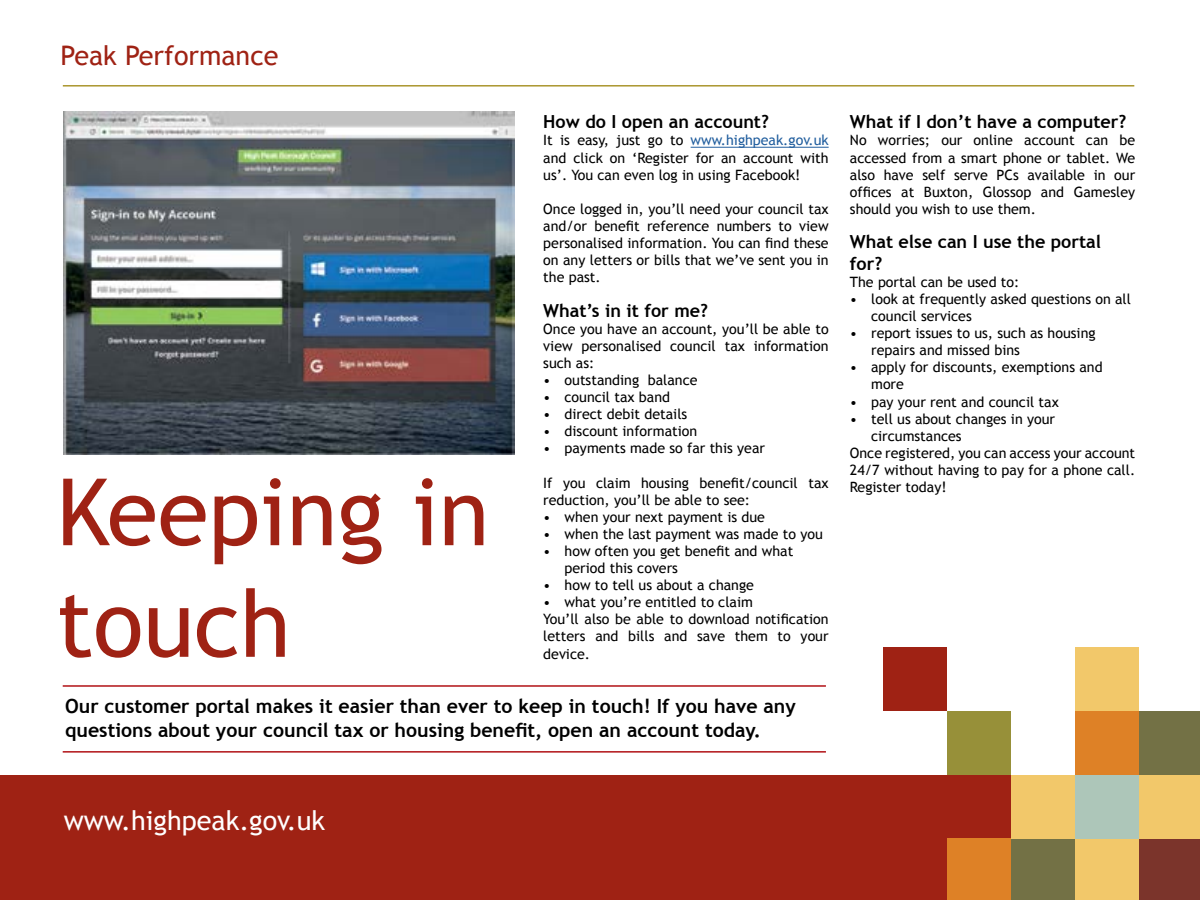
<style>
.page{position:relative;width:1200px;height:900px;background:#fff}
.page>*{position:absolute;margin:0;border:0;box-sizing:border-box;transform-origin:0 0}
.t1{font:93px/111.6px "Trebuchet MS";color:#9f2214}
.t2{font:27px "Trebuchet MS";color:#fff}
.t3{font:27px "Trebuchet MS";color:#9f2214}
.t4{font:700 19.5px/24.3px "Trebuchet MS";color:#000}
.t5{font:700 18px/21.6px "Trebuchet MS";color:#000}
.t6{font:14.25px/17.1px "Trebuchet MS";color:#000}
.s1{color:#215e9e}
</style>
<div class="page">
<div style="left:0;top:775px;width:1199px;height:125px;background:#9f2214"></div>
<hr style="left:63px;top:85px;width:1071px;height:2px;background:#aa962e">
<div style="left:1139px;top:839px;width:61px;height:61px;background:#7b342b"></div>
<div style="left:1011px;top:839px;width:64px;height:61px;background:#737145"></div>
<div style="left:1075px;top:839px;width:64px;height:61px;background:#f2c86a"></div>
<div style="left:947px;top:839px;width:64px;height:61px;background:#de8126"></div>
<div style="left:883px;top:647px;width:64px;height:64px;background:#9f2214"></div>
<div style="left:1075px;top:647px;width:64px;height:64px;background:#f2c86a"></div>
<div style="left:1139px;top:775px;width:61px;height:64px;background:#f2c86a"></div>
<div style="left:1011px;top:775px;width:64px;height:64px;background:#f2c86a"></div>
<div style="left:1075px;top:775px;width:64px;height:64px;background:#adc6b9"></div>
<div style="left:1139px;top:711px;width:61px;height:64px;background:#737145"></div>
<div style="left:1075px;top:711px;width:64px;height:64px;background:#de8126"></div>
<div style="left:947px;top:711px;width:64px;height:64px;background:#979039"></div>
<img style="left:64px;top:112px;width:451px;height:343px">
<hr style="left:691px;top:147px;width:138px;height:1px;background:#215e9e">
<hr style="left:63px;top:685px;width:763px;height:2px;background:#b11116">
<hr style="left:63px;top:751px;width:763px;height:2px;background:#b11116">
<h2 class="t3" style="left:61px;top:39px;width:219px">Peak Performance</h2>
<h1 class="t1" style="left:56px;top:458px;width:435px">Keeping in touch</h1>
<p class="t5" style="left:543px;top:111px;width:227px">How do I open an account?</p>
<p class="t6" style="left:543px;top:132px;width:287px;text-align:justify">It is easy, just go to <span class="s1">www.highpeak.gov.uk </span>and click on ‘Register for an account with us’. You can even log in using Facebook!</p>
<p class="t6" style="left:543px;top:200px;width:287px;text-align:justify">Once logged in, you’ll need your council tax and/or benefit reference numbers to view personalised information. You can find these on any letters or bills that we’ve sent you in the past.</p>
<p class="t5" style="left:543px;top:299px;width:166px">What’s in it for me?</p>
<p class="t6" style="left:543px;top:320px;width:287px;text-align:justify">Once you have an account, you’ll be able to view personalised council tax information such as:</p>
<p class="t6" style="left:543px;top:372px;width:156px">• outstanding balance</p>
<p class="t6" style="left:543px;top:389px;width:128px">• council tax band</p>
<p class="t6" style="left:543px;top:406px;width:146px">• direct debit details</p>
<p class="t6" style="left:543px;top:423px;width:155px">• discount information</p>
<p class="t6" style="left:543px;top:440px;width:223px">• payments made so far this year</p>
<p class="t6" style="left:543px;top:474px;width:287px">If you claim housing benefit/council tax reduction, you’ll be able to see:</p>
<p class="t6" style="left:543px;top:508px;width:223px">• when your next payment is due</p>
<p class="t6" style="left:543px;top:525px;width:281px">• when the last payment was made to you</p>
<p class="t6" style="left:565px;top:543px;width:230px;text-indent:-21px">• how often you get benefit and what period this covers</p>
<p class="t6" style="left:543px;top:577px;width:212px">• how to tell us about a change</p>
<p class="t6" style="left:543px;top:594px;width:287px">• what you’re entitled to claim<br>You’ll also be able to download notification letters and bills and save them to your device.</p>
<h3 class="t4" style="left:65px;top:694px;width:732px">Our customer portal makes it easier than ever to keep in touch! If you have any questions about your council tax or housing benefit, open an account today.</h3>
<p class="t5" style="left:850px;top:111px;width:278px">What if I don’t have a computer?</p>
<p class="t6" style="left:850px;top:132px;width:287px;text-align:justify">No worries; our online account can be accessed from a smart phone or tablet. We also have self serve PCs available in our offices at Buxton, Glossop and Gamesley should you wish to use them.</p>
<p class="t5" style="left:850px;top:231px;width:253px">What else can I use the portal for?</p>
<p class="t6" style="left:850px;top:273px;width:171px">The portal can be used to:</p>
<p class="t6" style="left:871px;top:291px;width:261px;text-indent:-21px">• look at frequently asked questions on all council services</p>
<p class="t6" style="left:871px;top:325px;width:226px;text-indent:-21px">• report issues to us, such as housing repairs and missed bins</p>
<p class="t6" style="left:871px;top:359px;width:233px;text-indent:-21px">• apply for discounts, exemptions and more</p>
<p class="t6" style="left:850px;top:393px;width:210px">• pay your rent and council tax</p>
<p class="t6" style="left:850px;top:410px;width:207px">• tell us about changes in your</p>
<p class="t6" style="left:871px;top:427px;width:92px">circumstances</p>
<p class="t6" style="left:850px;top:444px;width:287px">Once registered, you can access your account</p>
<p class="t6" style="left:850px;top:462px;width:287px">24/7 without having to pay for a phone call.</p>
<p class="t6" style="left:850px;top:479px;width:98px">Register today!</p>
<h2 class="t2" style="left:64px;top:805px;width:263px">www.highpeak.gov.uk</h2>
</div>
